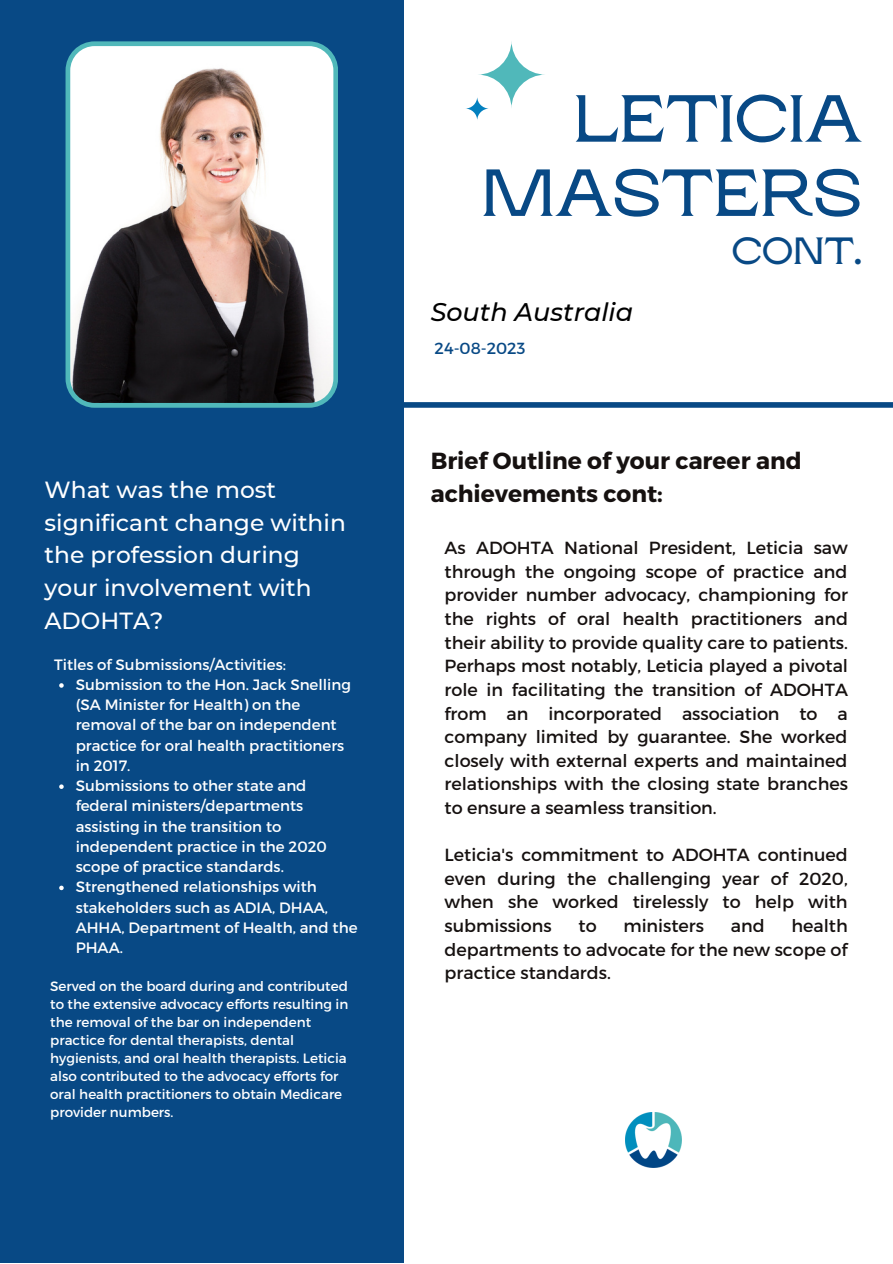
<style>
.page{position:relative;width:893px;height:1264px;background:#fff}
.page>*{position:absolute;margin:0;border:0;box-sizing:border-box;transform-origin:0 0}
.t1{font:600 66.45px/74.2px "Rasputin";color:#084985;text-align:right}
.t2{font:600 37.95px "Rasputin";color:#084985}
.t3{font:italic 500 25.5px "Montserrat";color:#000}
.t4{font:500 23.25px/32.5px "Montserrat";color:#fff}
.t5{font:700 23.25px/32.5px "Montserrat";color:#161110}
.t6{font:17.55px/23.5px "Montserrat";color:#161110;text-align:justify}
.t7{font:16.05px "Montserrat";color:#084985}
.t8{font:15px/20.2px "Montserrat";color:#fff}
.t9{font:13.5px/18px "Montserrat";color:#fff}
</style>
<div class="page">
<div style="left:0;top:402px;width:892px;height:6px;background:#084985"></div>
<div style="left:0;top:0;width:403px;height:1262px;background:#084985"></div>
<svg style="left:65px;top:41px;width:273px;height:367px;background:#9c9a99"></svg>
<svg style="left:477px;top:40px;width:68px;height:69px"></svg>
<svg style="left:465px;top:97px;width:24px;height:24px"></svg>
<img style="left:626px;top:1112px;width:55px;height:55px">
<svg style="left:59px;top:683px;width:5px;height:4px"></svg>
<svg style="left:59px;top:784px;width:5px;height:5px"></svg>
<svg style="left:59px;top:885px;width:5px;height:5px"></svg>
<p class="t4" style="left:45px;top:473px;width:303px">What was the most significant change within the profession during your involvement with<br>ADOHTA?</p>
<p class="t8" style="left:54px;top:653px;width:233px">Titles of Submissions/Activities:</p>
<p class="t8" style="left:76px;top:673px;width:277px">Submission to the Hon. Jack Snelling (SA Minister for Health) on the removal of the bar on independent practice for oral health practitioners in 2017.</p>
<p class="t8" style="left:76px;top:775px;width:253px">Submissions to other state and federal ministers/departments assisting in the transition to independent practice in the 2020 scope of practice standards.</p>
<p class="t8" style="left:76px;top:876px;width:283px">Strengthened relationships with stakeholders such as ADIA, DHAA,<br>AHHA, Department of Health, and the<br>PHAA.</p>
<p class="t9" style="left:50px;top:976px;width:299px">Served on the board during and contributed to the extensive advocacy efforts resulting in the removal of the bar on independent practice for dental therapists, dental hygienists, and oral health therapists. Leticia also contributed to the advocacy efforts for oral health practitioners to obtain Medicare provider numbers.</p>
<p class="t1" style="left:481px;top:83px;width:382px">LETICIA<br>MASTERS</p>
<p class="t2" style="left:731px;top:230px;width:132px">CONT.</p>
<p class="t3" style="left:430px;top:296px;width:204px">South Australia</p>
<p class="t7" style="left:434px;top:337px;width:92px">24-08-2023</p>
<p class="t5" style="left:430px;top:443px;width:372px">Brief Outline of your career and achievements cont:</p>
<p class="t6" style="left:444px;top:535px;width:405px">As ADOHTA National President, Leticia saw through the ongoing scope of practice and provider number advocacy, championing for the rights of oral health practitioners and their ability to provide quality care to patients.<br>Perhaps most notably, Leticia played a pivotal role in facilitating the transition of ADOHTA from an incorporated association to a company limited by guarantee. She worked closely with external experts and maintained relationships with the closing state branches to ensure a seamless transition.</p>
<p class="t6" style="left:444px;top:842px;width:404px">Leticia's commitment to ADOHTA continued even during the challenging year of 2020, when she worked tirelessly to help with submissions</p>
<p class="t6" style="left:578px;top:913px;width:20px">to</p>
<p class="t6" style="left:623px;top:913px;width:82px">ministers</p>
<p class="t6" style="left:730px;top:913px;width:35px">and</p>
<p class="t6" style="left:444px;top:913px;width:404px;text-indent:347px">health departments to advocate for the new scope of practice standards.</p>
</div>
